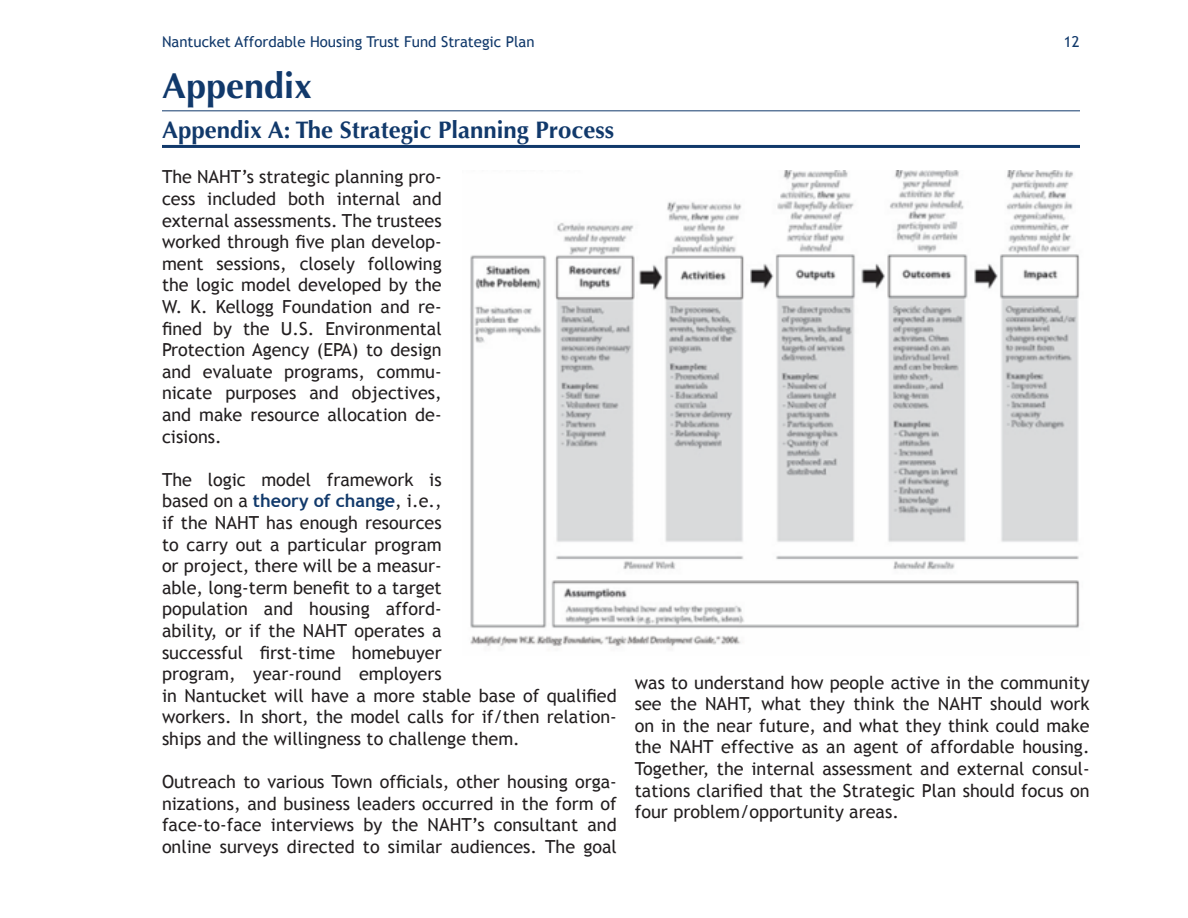
<style>
.page{position:relative;width:1188px;height:918px;background:#fff}
.page>*{position:absolute;margin:0;border:0;box-sizing:border-box;transform-origin:0 0}
.Heading_1{font:700 36px "Optima";color:#11396b}
.Heading_2{font:700 24px "Optima";color:#11396b}
.Body_Text{font:18px/21.6px "Trebuchet MS";color:#231f20;text-align:justify}
.t1{font:15px "Trebuchet MS";color:#11396b}
.s1{font-weight:700;color:#11396b}
</style>
<div class="page">
<img style="left:470px;top:170px;width:610px;height:477px">
<hr style="left:162px;top:110px;width:918px;height:1px;background:#11396b">
<hr style="left:162px;top:145px;width:918px;height:3px;background:#11396b">
<p class="t1" style="left:162px;top:33px;width:374px">Nantucket Affordable Housing Trust Fund Strategic Plan</p>
<p class="t1" style="left:1064px;top:33px;width:17px">12</p>
<p class="Heading_1" style="left:162px;top:64px;width:152px">Appendix</p>
<p class="Heading_2" style="left:162px;top:116px;width:454px">Appendix A: The Strategic Planning Process</p>
<p class="Body_Text" style="left:162px;top:166px;width:281px">The NAHT’s strategic planning pro&shy;cess included both internal and external assessments. The trustees worked through five plan develop&shy;ment sessions, closely following the logic model developed by the W. K. Kellogg Foundation and re&shy;fined by the U.S. Environmental Protection Agency (EPA) to design and evaluate programs, commu&shy;nicate purposes and objectives, and make resource allocation de&shy;cisions.</p>
<p class="Body_Text" style="left:162px;top:469px;width:456px;text-align:left">The logic model framework is<br>based on a <span class="s1">theory of change</span>, i.e.,<br>if the NAHT has enough resources<br>to carry out a particular program<br>or project, there will be a measur-<br>able, long-term benefit to a target<br>population and housing afford-<br>ability, or if the NAHT operates a<br>successful first-time homebuyer<br>program, year-round employers<br>in Nantucket will have a more stable base of qualified workers. In short, the model calls for if/then relation&shy;ships and the willingness to challenge them.</p>
<p class="Body_Text" style="left:162px;top:771px;width:456px">Outreach to various Town officials, other housing orga&shy;nizations, and business leaders occurred in the form of face-to-face interviews by the NAHT’s consultant and online surveys directed to similar audiences. The goal</p>
<p class="Body_Text" style="left:635px;top:672px;width:456px">was to understand how people active in the community see the NAHT, what they think the NAHT should work on in the near future, and what they think could make the NAHT effective as an agent of affordable housing.<br>Together, the internal assessment and external consul&shy;tations clarified that the Strategic Plan should focus on four problem/opportunity areas.</p>
</div>
